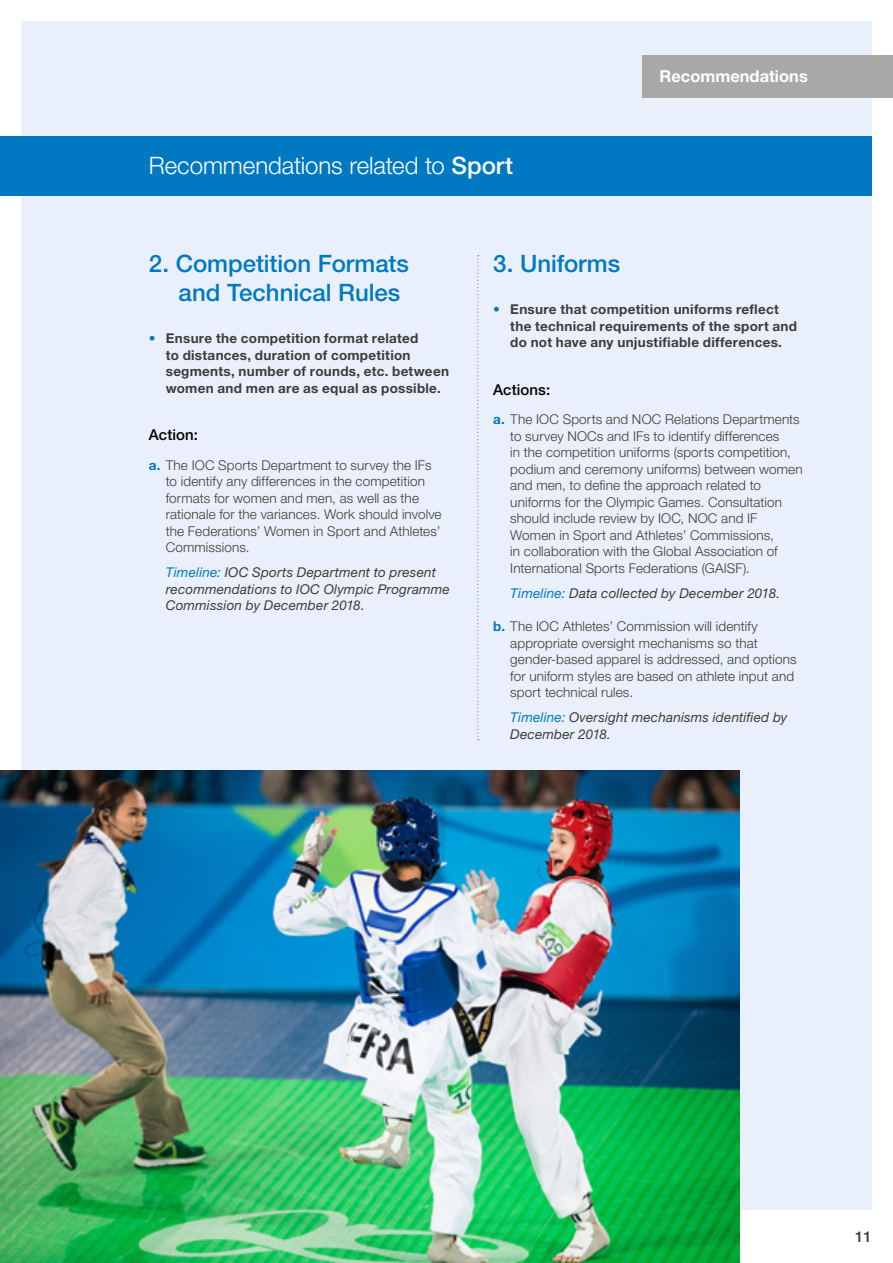
<style>
.page{position:relative;width:893px;height:1263px;background:#fff}
.page>*{position:absolute;margin:0;border:0;box-sizing:border-box;transform-origin:0 0}
.t1{font:500 24px/28.8px "Helvetica Neue LT Pro";color:#0079c2}
.t2{font:300 24px "Helvetica Neue LT Pro";letter-spacing:-.005em;color:#fff}
.t3{font:700 16.5px "Helvetica Neue LT Pro";color:#fff}
.t4{font:500 15px "Helvetica Neue LT Pro";letter-spacing:.005em;color:#000}
.t5{font:500 15px "Helvetica Neue LT Pro";color:#3c3c3b}
.t6{font:300 13.5px/16.5px "Helvetica Neue LT Pro";letter-spacing:.01em;color:#3c3c3b}
.t7{font:700 13.5px/16.5px "Helvetica Neue LT Pro";letter-spacing:.02em;color:#3c3c3b}
.t8{font:italic 13.5px/16.5px "Helvetica Neue LT Pro";letter-spacing:.015em;color:#3c3c3b}
.s1{font-weight:500}
.s2{color:#0079c2}
.s3{font-weight:700;color:#0079c2}
</style>
<div class="page">
<div style="left:21px;top:21px;width:851px;height:1189px;background:#eaf0fb"></div>
<div style="left:642px;top:55px;width:251px;height:43px;background:#a8a8a7"></div>
<svg style="left:477px;top:255px;width:2px;height:485px"></svg>
<div style="left:0;top:136px;width:872px;height:60px;background:#0079c2"></div>
<img style="left:0;top:770px;width:739px;height:493px">
<h1 class="t2" style="left:149px;top:151px;width:366px">Recommendations related to <span class="s1">Sport</span></h1>
<p class="t3" style="left:659px;top:66px;width:150px">Recommendations</p>
<h1 class="t1" style="left:179px;top:249px;width:232px;text-indent:-30px">2. Competition Formats and Technical Rules</h1>
<p class="t7" style="left:166px;top:330px;width:285px;text-indent:-17px"><span class="s2">•</span> Ensure the competition format related<br>to distances, duration of competition segments, number of rounds, etc. between women and men are as equal as possible.</p>
<p class="t4" style="left:149px;top:426px;width:51px">Action:</p>
<p class="t6" style="left:166px;top:456px;width:277px;text-indent:-17px"><span class="s3">a.</span> The IOC Sports Department to survey the IFs to identify any differences in the competition formats for women and men, as well as the rationale for the variances. Work should involve the Federations’ Women in Sport and Athletes’ Commissions.</p>
<p class="t8" style="left:166px;top:564px;width:286px"><span class="s2">Timeline:</span> IOC Sports Department to present recommendations to IOC Olympic Programme<br>Commission by December 2018.</p>
<h1 class="t1" style="left:493px;top:249px;width:128px">3. Uniforms</h1>
<p class="t7" style="left:510px;top:301px;width:288px;text-indent:-17px"><span class="s2">•</span> Ensure that competition uniforms reflect the technical requirements of the sport and do not have any unjustifiable differences.</p>
<p class="t4" style="left:493px;top:381px;width:58px">Actions:</p>
<p class="t6" style="left:510px;top:411px;width:294px;text-indent:-17px"><span class="s3">a.</span> The IOC Sports and NOC Relations Departments to survey NOCs and IFs to identify differences<br>in the competition uniforms (sports competition, podium and ceremony uniforms) between women and men, to define the approach related to uniforms for the Olympic Games. Consultation should include review by IOC, NOC and IF Women in Sport and Athletes’ Commissions,<br>in collaboration with the Global Association of International Sports Federations (GAISF).</p>
<p class="t8" style="left:510px;top:584px;width:271px"><span class="s2">Timeline:</span> Data collected by December 2018.</p>
<p class="t6" style="left:510px;top:618px;width:288px;text-indent:-17px"><span class="s3">b.</span> The IOC Athletes’ Commission will identify appropriate oversight mechanisms so that gender-based apparel is addressed, and options for uniform styles are based on athlete input and sport technical rules.</p>
<p class="t8" style="left:510px;top:709px;width:279px"><span class="s2">Timeline:</span> Oversight mechanisms identified by<br>December 2018.</p>
<p class="t5" style="left:855px;top:1227px;width:18px">11</p>
</div>
